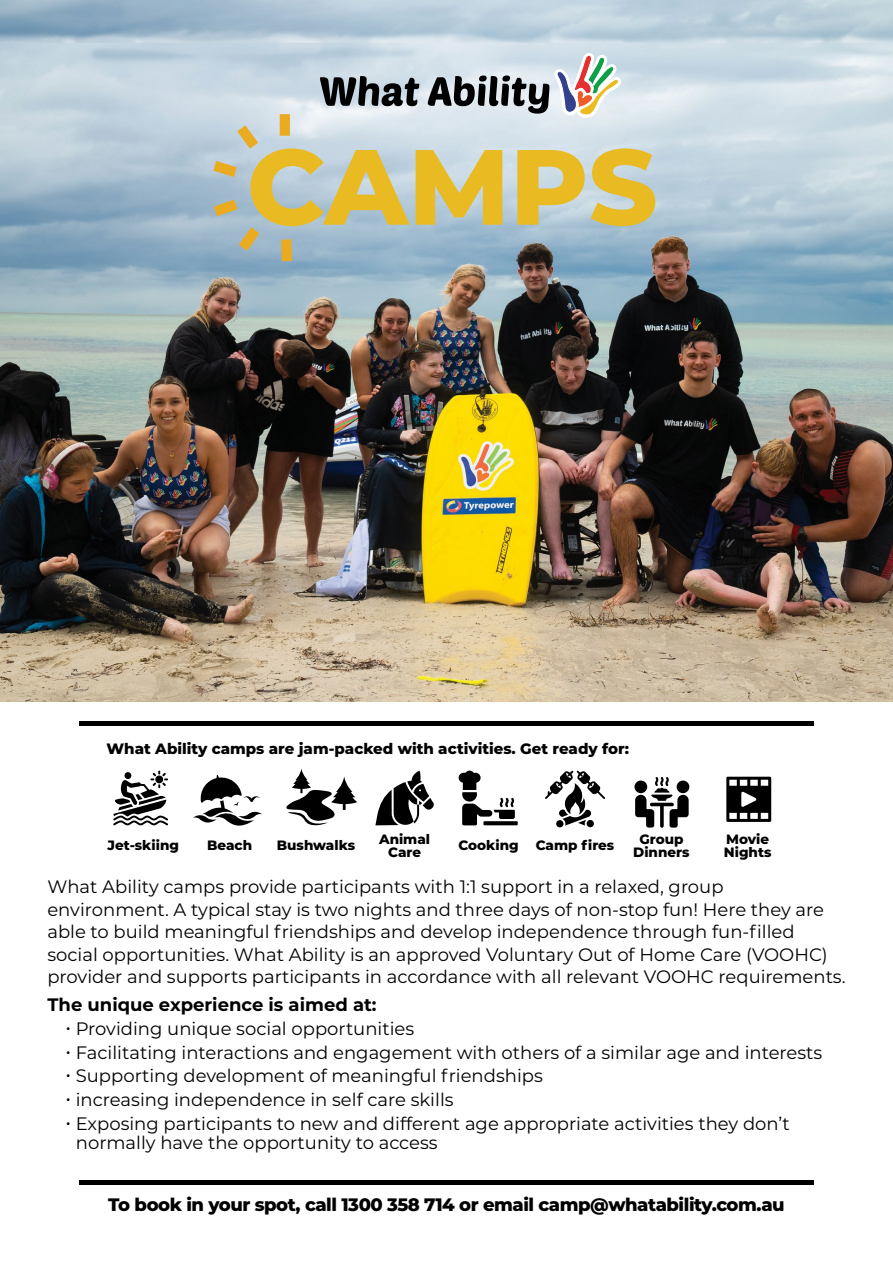
<style>
.page{position:relative;width:893px;height:1263px;background:#fff}
.page>*{position:absolute;margin:0;border:0;box-sizing:border-box;transform-origin:0 0}
.t1{font:800 106.65px "Montserrat";color:#e9ba22}
.t2{font:18px/22.5px "Montserrat";color:#000}
.t3{font:800 18px "Montserrat";letter-spacing:-.025em;color:#000}
.t4{font:700 18px "Montserrat";color:#000}
.t5{font:800 15px "Montserrat";color:#000}
.t6{font:800 13.5px/13.5px "Montserrat";color:#000;text-align:center}
</style>
<div class="page">
<img style="left:0;top:0;width:893px;height:702px">
<svg style="left:213px;top:114px;width:79px;height:147px;background:#b6c2c1"></svg>
<svg style="left:113px;top:771px;width:55px;height:55px"></svg>
<svg style="left:286px;top:769px;width:71px;height:57px"></svg>
<svg style="left:375px;top:771px;width:59px;height:54px"></svg>
<svg style="left:459px;top:771px;width:56px;height:54px"></svg>
<svg style="left:483px;top:821px;width:35px;height:4px"></svg>
<svg style="left:635px;top:777px;width:54px;height:51px"></svg>
<div style="left:556px;top:820px;width:7px;height:7px;background:#000;border-radius:50%"></div>
<svg style="left:545px;top:771px;width:60px;height:55px"></svg>
<svg style="left:726px;top:777px;width:45px;height:45px"></svg>
<svg style="left:193px;top:775px;width:69px;height:51px"></svg>
<hr style="left:79px;top:1180px;width:735px;height:4px;background:#000">
<hr style="left:79px;top:722px;width:735px;height:4px;background:#000">
<svg style="left:320px;top:76px;width:99px;height:30px;background:#5f666b"></svg>
<svg style="left:428px;top:53px;width:193px;height:65px;background:#b4b8ba"></svg>
<h1 class="t1" style="left:247px;top:109px;width:412px">CAMPS</h1>
<p class="t5" style="left:107px;top:737px;width:524px">What Ability camps are jam-packed with activities. Get ready for:</p>
<p class="t6" style="left:108px;top:838px;width:73px">Jet-skiing</p>
<p class="t6" style="left:207px;top:838px;width:47px">Beach</p>
<p class="t6" style="left:277px;top:838px;width:80px">Bushwalks</p>
<p class="t6" style="left:379px;top:831px;width:53px">Animal<br>Care</p>
<p class="t6" style="left:459px;top:838px;width:157px">Cooking Camp fires</p>
<p class="t6" style="left:633px;top:831px;width:58px">Group<br>Dinners</p>
<p class="t6" style="left:724px;top:831px;width:49px;text-align:left">Movie<br>Nights</p>
<p class="t2" style="left:47px;top:875px;width:800px">What Ability camps provide participants with 1:1 support in a relaxed, group environment. A typical stay is two nights and three days of non-stop fun! Here they are able to build meaningful friendships and develop independence through fun-filled social opportunities. What Ability is an approved Voluntary Out of Home Care (VOOHC) provider and supports participants in accordance with all relevant VOOHC requirements.</p>
<p class="t4" style="left:47px;top:992px;width:331px">The unique experience is aimed at:</p>
<p class="t2" style="left:65px;top:1016px;width:350px">• Providing unique social opportunities</p>
<p class="t2" style="left:65px;top:1040px;width:758px">• Facilitating interactions and engagement with others of a similar age and interests</p>
<p class="t2" style="left:65px;top:1064px;width:479px">• Supporting development of meaningful friendships</p>
<p class="t2" style="left:65px;top:1088px;width:390px">• increasing independence in self care skills</p>
<p class="t2" style="left:76px;top:1113px;width:715px;line-height:19.5px;text-indent:-10px">• Exposing participants to new and different age appropriate activities they don’t normally have the opportunity to access</p>
<p class="t3" style="left:108px;top:1191px;width:678px">To book in your spot, call 1300 358 714 or email camp@whatability.com.au</p>
</div>
